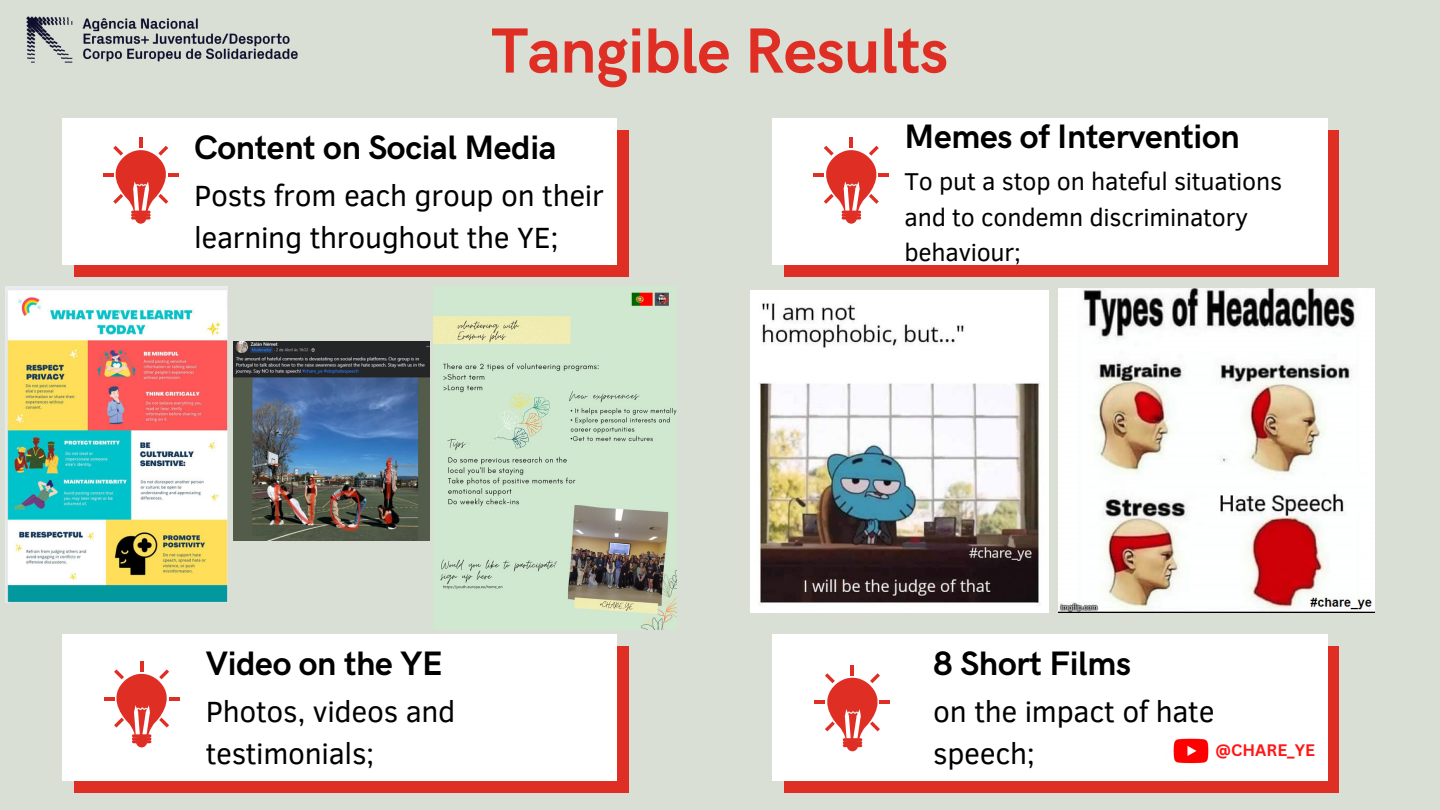
<style>
.page{position:relative;width:1440px;height:810px;background:#dadfd5}
.page>*{position:absolute;margin:0;border:0;box-sizing:border-box;transform-origin:0 0}
.t1{font:700 64px "HK Grotesk";letter-spacing:-.01em;color:#df2e24}
.t2{font:700 34px "HK Grotesk";letter-spacing:-.01em;color:#000}
.t3{font:30px/42.3px "Clear Sans";letter-spacing:-.01em;color:#000}
.t4{font:25px/35.2px "Clear Sans";letter-spacing:-.01em;color:#000}
.t5{font:700 16.2px "Canva Sans";color:#ff1616}
</style>
<div class="page">
<div style="left:74px;top:130px;width:555px;height:147px;background:#df2e24"></div>
<div style="left:62px;top:118px;width:555px;height:147px;background:#fff"></div>
<div style="left:74px;top:646px;width:555px;height:147px;background:#df2e24"></div>
<div style="left:62px;top:634px;width:555px;height:147px;background:#fff"></div>
<div style="left:784px;top:646px;width:555px;height:147px;background:#df2e24"></div>
<div style="left:773px;top:634px;width:555px;height:147px;background:#fff"></div>
<div style="left:136px;top:736px;width:11px;height:11px;background:#df2e24;border-radius:50%"></div>
<hr style="left:132px;top:737px;width:19px;height:3px;background:#df2e24;border-radius:2px">
<hr style="left:132px;top:740px;width:19px;height:3px;background:#df2e24;border-radius:2px">
<svg style="left:104px;top:661px;width:75px;height:77px"></svg>
<div style="left:135px;top:212px;width:11px;height:12px;background:#df2e24;border-radius:50%"></div>
<hr style="left:131px;top:214px;width:20px;height:3px;background:#df2e24;border-radius:2px">
<svg style="left:131px;top:216px;width:20px;height:4px"></svg>
<svg style="left:103px;top:138px;width:76px;height:76px"></svg>
<div style="left:847px;top:740px;width:11px;height:11px;background:#df2e24;border-radius:50%"></div>
<hr style="left:843px;top:741px;width:19px;height:3px;background:#df2e24;border-radius:2px">
<hr style="left:843px;top:744px;width:19px;height:3px;background:#df2e24;border-radius:2px">
<svg style="left:815px;top:665px;width:75px;height:76px"></svg>
<div style="left:784px;top:130px;width:555px;height:147px;background:#df2e24"></div>
<div style="left:773px;top:118px;width:555px;height:147px;background:#fff"></div>
<div style="left:846px;top:212px;width:11px;height:12px;background:#df2e24;border-radius:50%"></div>
<hr style="left:842px;top:214px;width:19px;height:3px;background:#df2e24;border-radius:2px">
<svg style="left:842px;top:216px;width:19px;height:4px"></svg>
<svg style="left:813px;top:138px;width:76px;height:76px"></svg>
<img style="left:5px;top:286px;width:223px;height:316px">
<img style="left:233px;top:341px;width:196px;height:199px">
<img style="left:434px;top:289px;width:243px;height:341px">
<img style="left:750px;top:290px;width:299px;height:323px">
<img style="left:1059px;top:288px;width:315px;height:325px">
<img style="left:26px;top:16px;width:272px;height:47px">
<img style="left:1173px;top:738px;width:36px;height:26px">
<p class="t1" style="left:491px;top:15px;width:459px">Tangible Results</p>
<p class="t2" style="left:194px;top:128px;width:364px">Content on Social Media</p>
<p class="t3" style="left:194px;top:173px;width:411px">Posts from each group on their learning throughout the YE;</p>
<p class="t2" style="left:206px;top:644px;width:238px">Video on the YE</p>
<p class="t3" style="left:206px;top:689px;width:251px">Photos, videos and testimonials;</p>
<p class="t2" style="left:905px;top:117px;width:337px">Memes of Intervention</p>
<p class="t4" style="left:905px;top:163px;width:379px">To put a stop on hateful situations and to condemn discriminatory behaviour;</p>
<p class="t2" style="left:933px;top:644px;width:199px">8 Short Films</p>
<p class="t3" style="left:933px;top:689px;width:283px">on the impact of hate speech;</p>
<p class="t5" style="left:1216px;top:739px;width:101px">@CHARE_YE</p>
</div>
